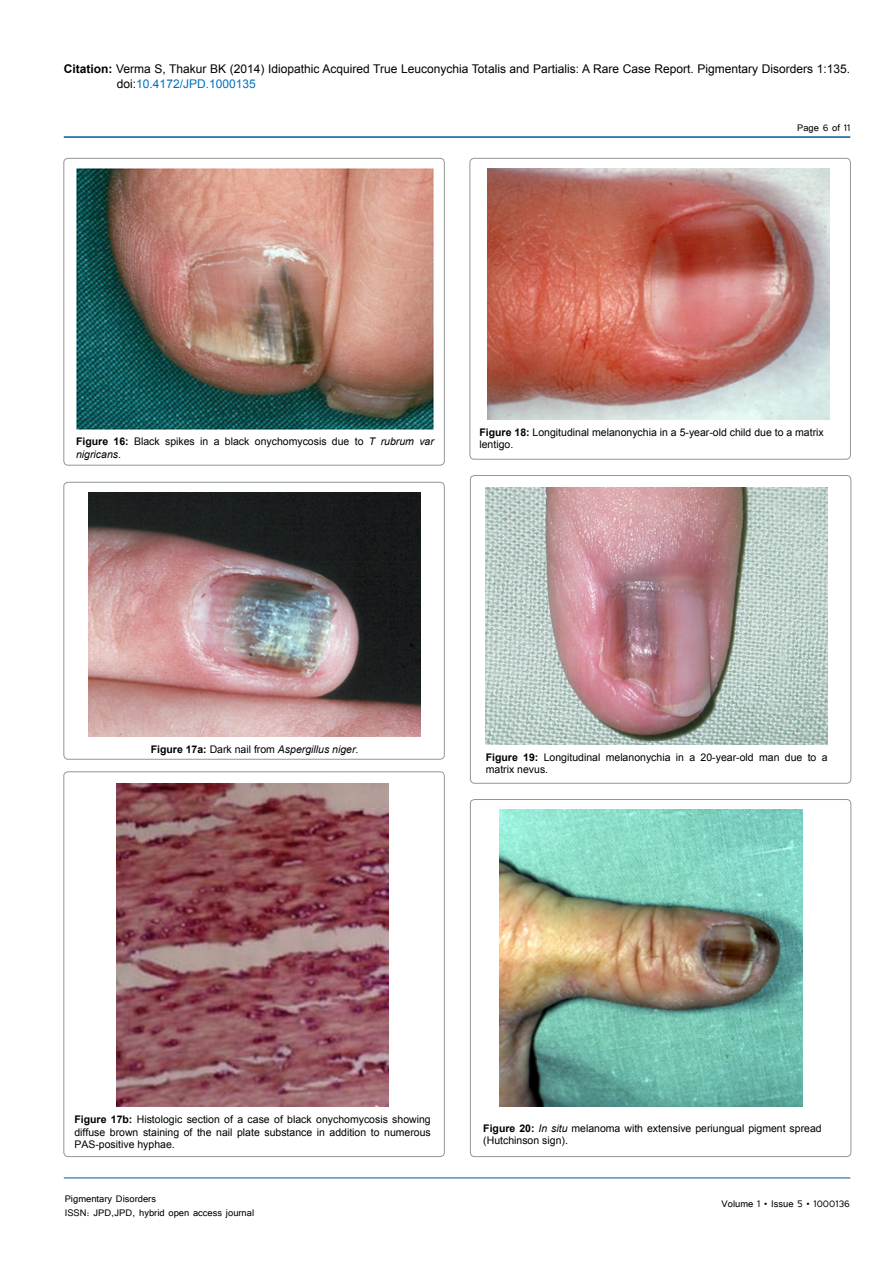
<style>
.page{position:relative;width:893px;height:1263px;background:#fff}
.page>*{position:absolute;margin:0;border:0;box-sizing:border-box;transform-origin:0 0}
.t1{font:12px/15px "Arial";color:#000}
.t2{font:12px/14.4px "Tunga";color:#000}
.t3{font:10.5px/12.6px "Arial";color:#000}
.t4{font:italic 10.5px "Arial";color:#000}
.s1{font-weight:700}
.s2{color:#0072bc}
.s3{font-style:italic}
.s4{font-weight:700;font-style:normal}
.s5{font-style:normal}
</style>
<div class="page">
<hr style="left:64px;top:1178px;width:786px;height:1px;background:#005a96">
<hr style="left:64px;top:136px;width:786px;height:2px;background:#005a96">
<img style="left:76px;top:169px;width:358px;height:260px">
<div style="left:64px;top:158px;width:380px;height:307px;border:1px solid #939598;border-radius:4px"></div>
<img style="left:89px;top:493px;width:331px;height:243px">
<div style="left:64px;top:482px;width:380px;height:277px;border:1px solid #939598;border-radius:4px"></div>
<img style="left:117px;top:783px;width:271px;height:324px">
<div style="left:64px;top:772px;width:380px;height:384px;border:1px solid #939598;border-radius:4px"></div>
<img style="left:487px;top:168px;width:342px;height:252px">
<div style="left:470px;top:158px;width:380px;height:301px;border:1px solid #939598;border-radius:4px"></div>
<img style="left:486px;top:488px;width:342px;height:256px">
<div style="left:470px;top:475px;width:381px;height:308px;border:1px solid #939598;border-radius:4px"></div>
<img style="left:500px;top:809px;width:302px;height:297px">
<div style="left:470px;top:799px;width:381px;height:357px;border:1px solid #939598;border-radius:4px"></div>
<p class="t1" style="left:117px;top:61px;width:735px;text-indent:-53px"><span class="s1">Citation:</span> Verma S, Thakur BK (2014) Idiopathic Acquired True Leuconychia Totalis and Partialis: A Rare Case Report. Pigmentary Disorders 1:135. doi:<span class="s2">10.4172/JPD.1000135</span></p>
<p class="t2" style="left:797px;top:119px;width:55px">Page 6 of 11</p>
<p class="t3" style="left:76px;top:436px;width:359px"><span class="s1">Figure 16:</span> Black spikes in a black onychomycosis due to <span class="s3">T rubrum var nigricans</span>.</p>
<p class="t3" style="left:479px;top:426px;width:346px"><span class="s1">Figure 18:</span> Longitudinal melanonychia in a 5-year-old child due to a matrix lentigo.</p>
<p class="t4" style="left:151px;top:742px;width:209px"><span class="s4">Figure 17a:</span> <span class="s5">Dark nail from</span> Aspergillus niger<span class="s5">.</span></p>
<p class="t3" style="left:486px;top:751px;width:343px"><span class="s1">Figure 19:</span> Longitudinal melanonychia in a 20-year-old man due to a matrix nevus.</p>
<p class="t3" style="left:74px;top:1113px;width:358px;text-align:justify"><span class="s1">Figure 17b:</span> Histologic section of a case of black onychomycosis showing diffuse brown staining of the nail plate substance in addition to numerous PAS-positive hyphae.</p>
<p class="t2" style="left:65px;top:1190px;width:191px">Pigmentary Disorders<br>ISSN: JPD,JPD, hybrid open access journal</p>
<p class="t3" style="left:483px;top:1122px;width:340px"><span class="s1">Figure 20:</span> <span class="s3">In situ</span> melanoma with extensive periungual pigment spread (Hutchinson sign).</p>
<p class="t2" style="left:722px;top:1196px;width:130px">Volume 1 • Issue 5 • 1000136</p>
</div>
